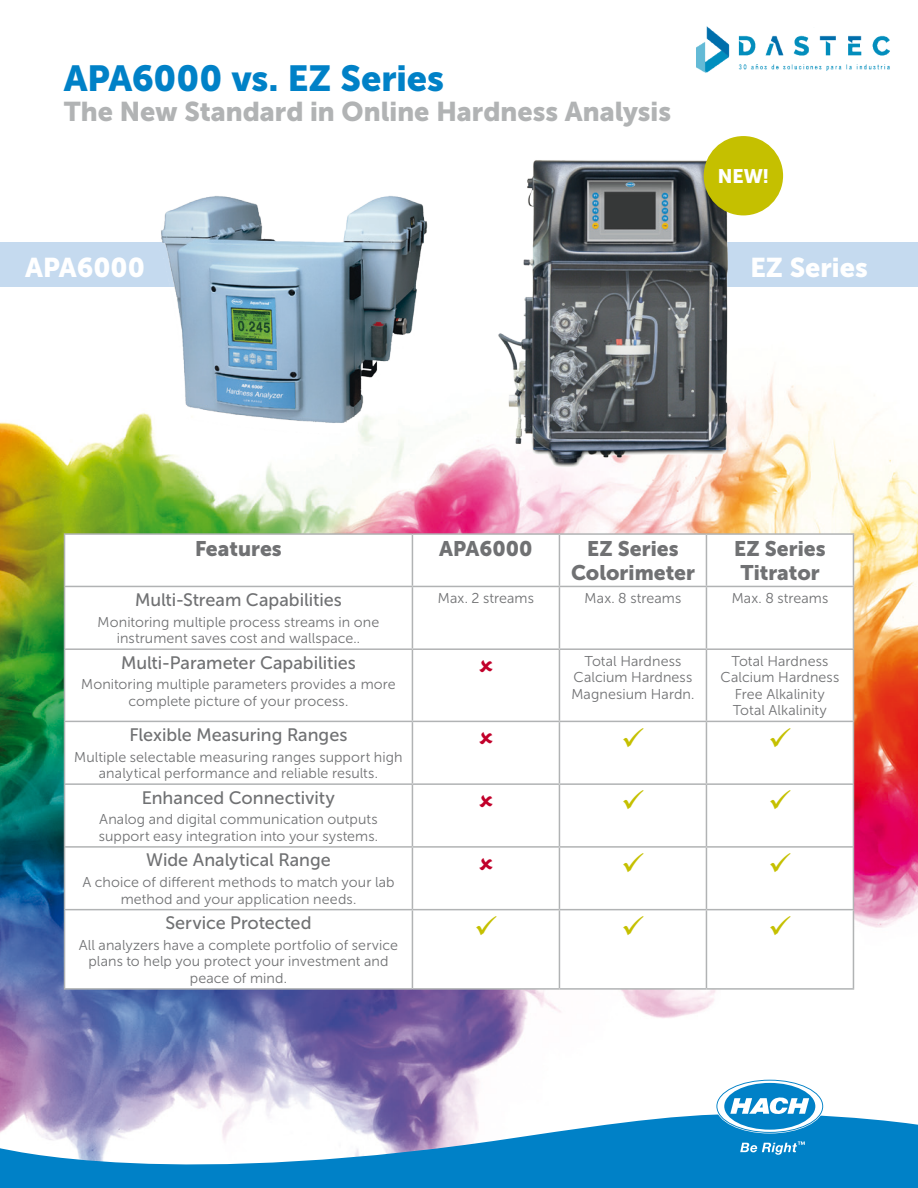
<style>
.page{position:relative;width:918px;height:1188px;background:#fff}
.page>*{position:absolute;margin:0;border:0;box-sizing:border-box;transform-origin:0 0}
.Head_1{font:36px "Museo Sans Cyrl 900";letter-spacing:-.005em;color:#0081c7}
.Head_2_Intro{font:27px "Museo Sans Cyrl 900";color:#b1b3b4}
.Instrument_Name{font:27px "Museo Sans Cyrl 900";color:#fff}
.Table_Head_frontpage{font:21px/24px "Museo Sans Cyrl 900";color:#707173;text-align:center}
.t1{font:19.5px "Museo Sans Cyrl 900";color:#fff}
.Table_Head_12{font:18px "Museo Sans Cyrl 500";color:#707173}
.Table_text_9_5{font:14.25px/16.5px "Museo Sans Cyrl 300";letter-spacing:.005em;color:#707173;text-align:center}
</style>
<div class="page">
<div style="left:662px;top:243px;width:256px;height:49px;background:#c5daef"></div>
<div style="left:0;top:243px;width:237px;height:49px;background:#c5daef"></div>
<img style="left:0;top:287px;width:918px;height:824px">
<img style="left:128px;top:196px;width:340px;height:255px">
<img style="left:497px;top:158px;width:274px;height:312px">
<svg style="left:0;top:1111px;width:918px;height:77px;fill:#0081c7"></svg>
<svg style="left:717px;top:1081px;width:112px;height:51px"></svg>
<svg style="left:740px;top:1141px;width:65px;height:14px"></svg>
<svg style="left:65px;top:535px;width:788px;height:453px"></svg>
<hr style="left:64px;top:533px;width:348px;height:2px;background:#b1b3b4">
<hr style="left:64px;top:535px;width:1px;height:51px;background:#b1b3b4">
<hr style="left:412px;top:533px;width:147px;height:2px;background:#b1b3b4">
<hr style="left:412px;top:535px;width:1px;height:51px;background:#b1b3b4">
<hr style="left:559px;top:533px;width:147px;height:2px;background:#b1b3b4">
<hr style="left:559px;top:535px;width:1px;height:51px;background:#b1b3b4">
<hr style="left:706px;top:533px;width:148px;height:2px;background:#b1b3b4">
<hr style="left:706px;top:535px;width:1px;height:51px;background:#b1b3b4">
<hr style="left:853px;top:535px;width:1px;height:51px;background:#b1b3b4">
<hr style="left:64px;top:586px;width:348px;height:1px;background:#b1b3b4">
<hr style="left:64px;top:587px;width:1px;height:61px;background:#b1b3b4">
<hr style="left:412px;top:586px;width:147px;height:1px;background:#b1b3b4">
<hr style="left:412px;top:587px;width:1px;height:61px;background:#b1b3b4">
<hr style="left:559px;top:586px;width:147px;height:1px;background:#b1b3b4">
<hr style="left:559px;top:587px;width:1px;height:61px;background:#b1b3b4">
<hr style="left:706px;top:586px;width:148px;height:1px;background:#b1b3b4">
<hr style="left:706px;top:587px;width:1px;height:61px;background:#b1b3b4">
<hr style="left:853px;top:587px;width:1px;height:61px;background:#b1b3b4">
<hr style="left:64px;top:648px;width:348px;height:2px;background:#b1b3b4">
<hr style="left:64px;top:650px;width:1px;height:71px;background:#b1b3b4">
<hr style="left:412px;top:648px;width:147px;height:2px;background:#b1b3b4">
<hr style="left:412px;top:650px;width:1px;height:71px;background:#b1b3b4">
<hr style="left:559px;top:648px;width:147px;height:2px;background:#b1b3b4">
<hr style="left:559px;top:650px;width:1px;height:71px;background:#b1b3b4">
<hr style="left:706px;top:648px;width:148px;height:2px;background:#b1b3b4">
<hr style="left:706px;top:650px;width:1px;height:71px;background:#b1b3b4">
<hr style="left:853px;top:650px;width:1px;height:71px;background:#b1b3b4">
<hr style="left:64px;top:721px;width:348px;height:1px;background:#b1b3b4">
<hr style="left:64px;top:722px;width:1px;height:61px;background:#b1b3b4">
<hr style="left:412px;top:721px;width:147px;height:1px;background:#b1b3b4">
<hr style="left:412px;top:722px;width:1px;height:61px;background:#b1b3b4">
<hr style="left:559px;top:721px;width:147px;height:1px;background:#b1b3b4">
<hr style="left:559px;top:722px;width:1px;height:61px;background:#b1b3b4">
<hr style="left:706px;top:721px;width:148px;height:1px;background:#b1b3b4">
<hr style="left:706px;top:722px;width:1px;height:61px;background:#b1b3b4">
<hr style="left:853px;top:722px;width:1px;height:61px;background:#b1b3b4">
<hr style="left:64px;top:783px;width:348px;height:2px;background:#b1b3b4">
<hr style="left:64px;top:785px;width:1px;height:61px;background:#b1b3b4">
<hr style="left:412px;top:783px;width:147px;height:2px;background:#b1b3b4">
<hr style="left:412px;top:785px;width:1px;height:61px;background:#b1b3b4">
<hr style="left:559px;top:783px;width:147px;height:2px;background:#b1b3b4">
<hr style="left:559px;top:785px;width:1px;height:61px;background:#b1b3b4">
<hr style="left:706px;top:783px;width:148px;height:2px;background:#b1b3b4">
<hr style="left:706px;top:785px;width:1px;height:61px;background:#b1b3b4">
<hr style="left:853px;top:785px;width:1px;height:61px;background:#b1b3b4">
<hr style="left:64px;top:846px;width:348px;height:2px;background:#b1b3b4">
<hr style="left:64px;top:848px;width:1px;height:61px;background:#b1b3b4">
<hr style="left:412px;top:846px;width:147px;height:2px;background:#b1b3b4">
<hr style="left:412px;top:848px;width:1px;height:61px;background:#b1b3b4">
<hr style="left:559px;top:846px;width:147px;height:2px;background:#b1b3b4">
<hr style="left:559px;top:848px;width:1px;height:61px;background:#b1b3b4">
<hr style="left:706px;top:846px;width:148px;height:2px;background:#b1b3b4">
<hr style="left:706px;top:848px;width:1px;height:61px;background:#b1b3b4">
<hr style="left:853px;top:848px;width:1px;height:61px;background:#b1b3b4">
<hr style="left:64px;top:909px;width:348px;height:1px;background:#b1b3b4">
<hr style="left:64px;top:910px;width:1px;height:78px;background:#b1b3b4">
<hr style="left:412px;top:909px;width:147px;height:1px;background:#b1b3b4">
<hr style="left:412px;top:910px;width:1px;height:78px;background:#b1b3b4">
<hr style="left:559px;top:909px;width:147px;height:1px;background:#b1b3b4">
<hr style="left:559px;top:910px;width:1px;height:78px;background:#b1b3b4">
<hr style="left:706px;top:909px;width:148px;height:1px;background:#b1b3b4">
<hr style="left:706px;top:910px;width:1px;height:78px;background:#b1b3b4">
<hr style="left:853px;top:910px;width:1px;height:78px;background:#b1b3b4">
<hr style="left:64px;top:988px;width:348px;height:2px;background:#b1b3b4">
<hr style="left:412px;top:988px;width:147px;height:2px;background:#b1b3b4">
<hr style="left:559px;top:988px;width:147px;height:2px;background:#b1b3b4">
<hr style="left:706px;top:988px;width:148px;height:2px;background:#b1b3b4">
<div style="left:704px;top:136px;width:79px;height:79px;background:#c5c000;border-radius:50%"></div>
<img style="left:696px;top:26px;width:194px;height:47px">
<svg style="left:479px;top:660px;width:14px;height:12px"></svg>
<svg style="left:479px;top:732px;width:14px;height:12px"></svg>
<svg style="left:479px;top:795px;width:14px;height:12px"></svg>
<svg style="left:479px;top:857px;width:14px;height:13px"></svg>
<svg style="left:623px;top:727px;width:21px;height:20px"></svg>
<svg style="left:770px;top:727px;width:21px;height:20px"></svg>
<svg style="left:623px;top:790px;width:21px;height:20px"></svg>
<svg style="left:770px;top:790px;width:21px;height:20px"></svg>
<svg style="left:623px;top:853px;width:21px;height:19px"></svg>
<svg style="left:770px;top:853px;width:21px;height:19px"></svg>
<svg style="left:476px;top:915px;width:21px;height:20px"></svg>
<svg style="left:623px;top:915px;width:21px;height:20px"></svg>
<svg style="left:770px;top:915px;width:21px;height:20px"></svg>
<p class="Head_1" style="left:64px;top:58px;width:382px">APA6000 vs. EZ Series</p>
<p class="Head_2_Intro" style="left:64px;top:96px;width:609px">The New Standard in Online Hardness Analysis</p>
<p class="Instrument_Name" style="left:25px;top:253px;width:121px">APA6000</p>
<p class="t1" style="left:718px;top:165px;width:53px">NEW!</p>
<p class="Instrument_Name" style="left:750px;top:253px;width:119px">EZ Series</p>
<p class="Table_Head_frontpage" style="left:195px;top:536px;width:88px">Features</p>
<p class="Table_Head_frontpage" style="left:439px;top:536px;width:95px">APA6000</p>
<p class="Table_Head_frontpage" style="left:571px;top:536px;width:125px">EZ Series<br>Colorimeter</p>
<p class="Table_Head_frontpage" style="left:734px;top:536px;width:93px;text-align:left">EZ Series<br>Titrator</p>
<p class="Table_Head_12" style="left:135px;top:590px;width:208px">Multi-Stream Capabilities</p>
<p class="Table_text_9_5" style="left:98px;top:614px;width:283px">Monitoring multiple process streams in one instrument saves cost and wallspace..</p>
<p class="Table_text_9_5" style="left:438px;top:590px;width:98px">Max. 2 streams</p>
<p class="Table_text_9_5" style="left:585px;top:590px;width:98px">Max. 8 streams</p>
<p class="Table_text_9_5" style="left:732px;top:590px;width:98px">Max. 8 streams</p>
<p class="Table_Head_12" style="left:121px;top:653px;width:236px">Multi-Parameter Capabilities</p>
<p class="Table_text_9_5" style="left:81px;top:676px;width:316px">Monitoring multiple parameters provides a more complete picture of your process.</p>
<p class="Table_Head_12" style="left:130px;top:725px;width:219px">Flexible Measuring Ranges</p>
<p class="Table_text_9_5" style="left:74px;top:749px;width:330px">Multiple selectable measuring ranges support high analytical performance and reliable results.</p>
<p class="Table_Head_12" style="left:142px;top:788px;width:195px">Enhanced Connectivity</p>
<p class="Table_text_9_5" style="left:99px;top:811px;width:281px;text-align:left">Analog and digital communication outputs support easy integration into your systems.</p>
<p class="Table_Head_12" style="left:146px;top:850px;width:186px">Wide Analytical Range</p>
<p class="Table_text_9_5" style="left:82px;top:874px;width:314px">A choice of different methods to match your lab method and your application needs.</p>
<p class="Table_Head_12" style="left:165px;top:913px;width:148px">Service Protected</p>
<p class="Table_text_9_5" style="left:79px;top:937px;width:321px">All analyzers have a complete portfolio of service plans to help you protect your investment and peace of mind.</p>
<p class="Table_text_9_5" style="left:571px;top:653px;width:125px">Total Hardness<br>Calcium Hardness<br>Magnesium Hardn.</p>
<p class="Table_text_9_5" style="left:721px;top:653px;width:120px">Total Hardness<br>Calcium Hardness<br>Free Alkalinity<br>Total Alkalinity</p>
</div>
